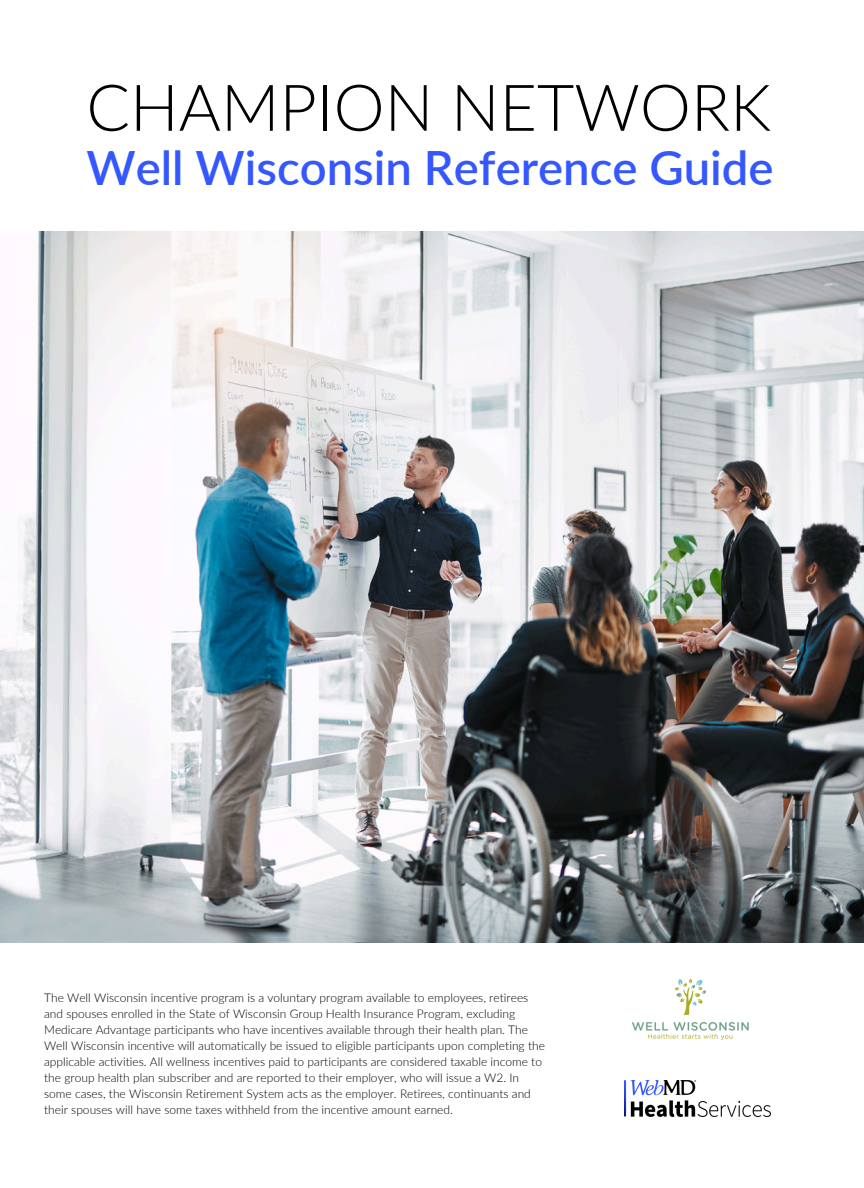
<style>
.page{position:relative;width:864px;height:1188px;background:#fff}
.page>*{position:absolute;margin:0;border:0;box-sizing:border-box;transform-origin:0 0}
.t1{font:300 64.5px "Lato";color:#000}
.t2{font:600 47.25px "Lato";color:#3557ff}
.t3{font:300 12px/16px "Lato";color:#000}
</style>
<div class="page">
<img style="left:0;top:232px;width:864px;height:711px">
<img style="left:632px;top:979px;width:117px;height:61px">
<img style="left:624px;top:1080px;width:146px;height:36px">
<h1 class="t1" style="left:86px;top:67px;width:686px">CHAMPION NETWORK</h1>
<h2 class="t2" style="left:86px;top:138px;width:689px">Well Wisconsin Reference Guide</h2>
<p class="t3" style="left:44px;top:989px;width:502px">The Well Wisconsin incentive program is a voluntary program available to employees, retirees and spouses enrolled in the State of Wisconsin Group Health Insurance Program, excluding Medicare Advantage participants who have incentives available through their health plan. The Well Wisconsin incentive will automatically be issued to eligible participants upon completing the applicable activities. All wellness incentives paid to participants are considered taxable income to the group health plan subscriber and are reported to their employer, who will issue a W2. In some cases, the Wisconsin Retirement System acts as the employer. Retirees, continuants and their spouses will have some taxes withheld from the incentive amount earned.</p>
</div>
